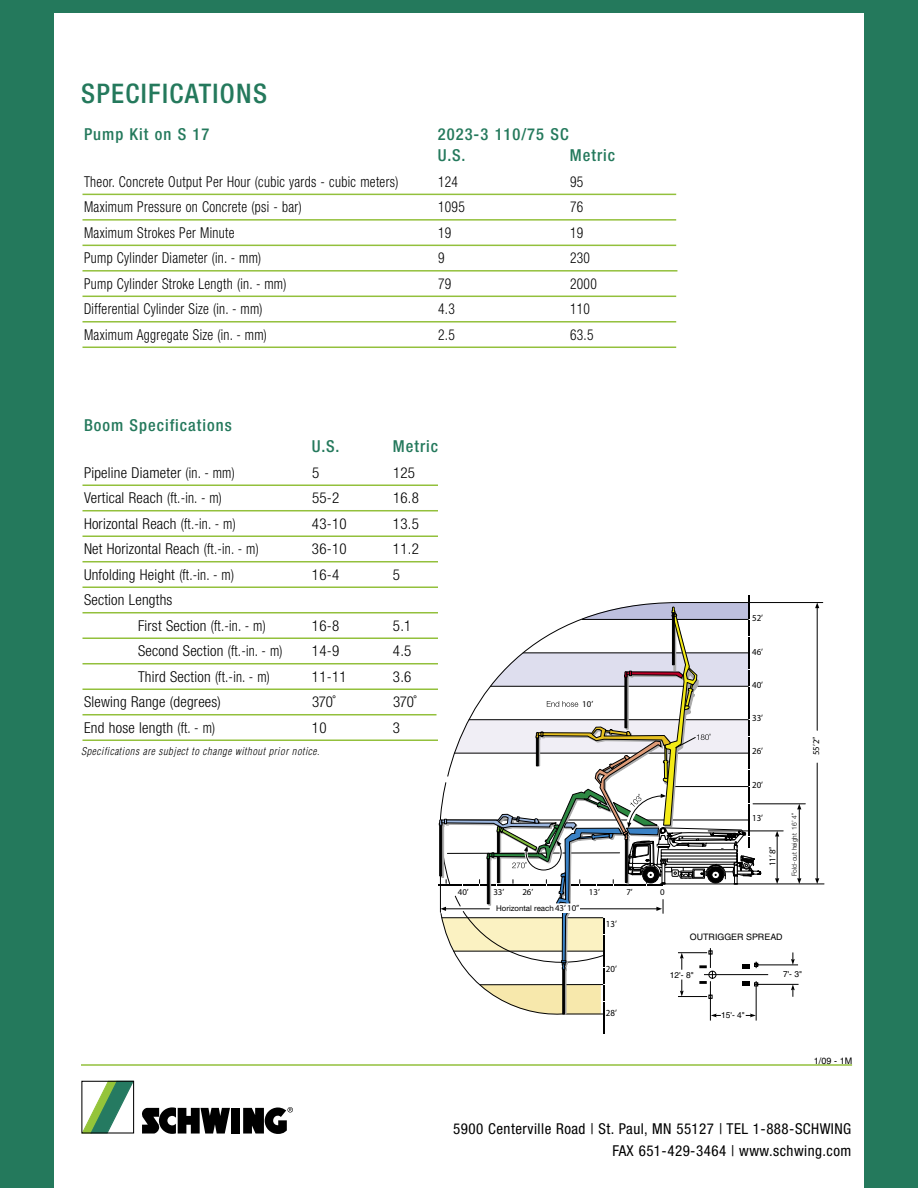
<style>
.page{position:relative;width:918px;height:1188px;background:#24795c}
.page>*{position:absolute;margin:0;border:0;box-sizing:border-box;transform-origin:0 0}
.t1{font:500 condensed 27px "Helvetica Neue";letter-spacing:.05em;color:#24795c}
.t2{font:500 condensed 16.5px "Helvetica Neue";letter-spacing:.06em;color:#24795c}
.t3{font:300 condensed 15px "Helvetica Neue";letter-spacing:.015em;color:#000}
.t4{font:300 condensed 15px "Helvetica Neue";letter-spacing:.015em;color:#000;scale:.9 1}
.t5{font:condensed 15px "Helvetica Neue";letter-spacing:.03em;color:#000}
.t6{font:italic 300 condensed 10.5px "Helvetica";letter-spacing:.05em;color:#000}
.t7{font:9.3px "Myriad";color:#000;scale:.96 1}
.t8{font:9px "Helvetica";color:#000}
.t9{font:8.85px "Myriad";color:#000}
.t10{font:8.85px "Helvetica";color:#000}
.t11{font:8.4px "Helvetica";color:#000}
.t12{font:7.95px "Helvetica Neue";color:#000}
.t13{font:300 6.9px "Helvetica Neue";color:#000;scale:.95 1}
</style>
<div class="page">
<div style="left:54px;top:13px;width:810px;height:1175px;background:#fff"></div>
<hr style="left:82px;top:586px;width:356px;height:2px;background:#93c03c">
<hr style="left:82px;top:561px;width:356px;height:1px;background:#93c03c">
<hr style="left:82px;top:510px;width:356px;height:1px;background:#93c03c">
<hr style="left:82px;top:535px;width:356px;height:2px;background:#93c03c">
<hr style="left:82px;top:484px;width:356px;height:2px;background:#93c03c">
<hr style="left:82px;top:612px;width:356px;height:1px;background:#93c03c">
<hr style="left:82px;top:637px;width:356px;height:2px;background:#93c03c">
<hr style="left:82px;top:663px;width:356px;height:1px;background:#93c03c">
<hr style="left:82px;top:688px;width:356px;height:2px;background:#93c03c">
<hr style="left:82px;top:714px;width:354px;height:1px;background:#93c03c">
<hr style="left:82px;top:739px;width:356px;height:2px;background:#93c03c">
<hr style="left:82px;top:296px;width:594px;height:1px;background:#93c03c">
<hr style="left:82px;top:270px;width:595px;height:2px;background:#93c03c">
<hr style="left:82px;top:219px;width:594px;height:2px;background:#93c03c">
<hr style="left:82px;top:245px;width:594px;height:1px;background:#93c03c">
<hr style="left:82px;top:194px;width:594px;height:1px;background:#93c03c">
<hr style="left:82px;top:321px;width:594px;height:2px;background:#93c03c">
<hr style="left:82px;top:347px;width:594px;height:1px;background:#93c03c">
<svg style="left:142px;top:1107px;width:88px;height:27px"></svg>
<div style="left:231px;top:1108px;width:9px;height:26px;background:#000"></div>
<svg style="left:83px;top:1083px;width:49px;height:49px"></svg>
<div style="left:81px;top:1081px;width:53px;height:53px;border:1px solid #000"></div>
<svg style="left:243px;top:1107px;width:50px;height:27px"></svg>
<hr style="left:81px;top:1064px;width:771px;height:2px;background:#93c03c">
<svg style="left:801px;top:602px;width:23px;height:282px"></svg>
<svg style="left:438px;top:595px;width:363px;height:439px"></svg>
<p class="t1" style="left:81px;top:77px;width:188px">SPECIFICATIONS</p>
<p class="t2" style="left:84px;top:125px;width:127px">Pump Kit on S 17</p>
<p class="t2" style="left:438px;top:125px;width:132px">2023-3 110/75 SC</p>
<p class="t2" style="left:438px;top:146px;width:29px">U.S.</p>
<p class="t2" style="left:570px;top:146px;width:47px">Metric</p>
<p class="t4" style="left:84px;top:173px;width:351px">Theor. Concrete Output Per Hour (cubic yards - cubic meters)</p>
<p class="t4" style="left:438px;top:173px;width:24px">124</p>
<p class="t4" style="left:570px;top:173px;width:16px">95</p>
<p class="t4" style="left:84px;top:199px;width:243px">Maximum Pressure on Concrete (psi - bar)</p>
<p class="t4" style="left:438px;top:199px;width:31px">1095</p>
<p class="t4" style="left:570px;top:199px;width:16px">76</p>
<p class="t4" style="left:84px;top:224px;width:169px">Maximum Strokes Per Minute</p>
<p class="t4" style="left:438px;top:224px;width:16px">19</p>
<p class="t4" style="left:570px;top:224px;width:16px">19</p>
<p class="t4" style="left:84px;top:250px;width:198px">Pump Cylinder Diameter (in. - mm)</p>
<p class="t4" style="left:438px;top:250px;width:9px">9</p>
<p class="t4" style="left:570px;top:250px;width:24px">230</p>
<p class="t4" style="left:84px;top:275px;width:226px">Pump Cylinder Stroke Length (in. - mm)</p>
<p class="t4" style="left:438px;top:275px;width:16px">79</p>
<p class="t4" style="left:570px;top:275px;width:31px">2000</p>
<p class="t4" style="left:84px;top:301px;width:200px">Differential Cylinder Size (in. - mm)</p>
<p class="t4" style="left:438px;top:301px;width:20px">4.3</p>
<p class="t4" style="left:570px;top:301px;width:24px">110</p>
<p class="t4" style="left:84px;top:326px;width:205px">Maximum Aggregate Size (in. - mm)</p>
<p class="t4" style="left:438px;top:326px;width:20px">2.5</p>
<p class="t4" style="left:570px;top:326px;width:28px">63.5</p>
<p class="t2" style="left:84px;top:416px;width:149px">Boom Specifications</p>
<p class="t2" style="left:312px;top:437px;width:29px">U.S.</p>
<p class="t2" style="left:393px;top:437px;width:47px">Metric</p>
<p class="t3" style="left:84px;top:464px;width:152px">Pipeline Diameter (in. - mm)</p>
<p class="t3" style="left:312px;top:464px;width:9px">5</p>
<p class="t3" style="left:393px;top:464px;width:24px">125</p>
<p class="t3" style="left:84px;top:490px;width:139px">Vertical Reach (ft.-in. - m)</p>
<p class="t3" style="left:312px;top:490px;width:29px">55-2</p>
<p class="t3" style="left:393px;top:490px;width:27px">16.8</p>
<p class="t3" style="left:84px;top:515px;width:153px">Horizontal Reach (ft.-in. - m)</p>
<p class="t3" style="left:312px;top:515px;width:36px">43-10</p>
<p class="t3" style="left:393px;top:515px;width:27px">13.5</p>
<p class="t3" style="left:84px;top:541px;width:176px">Net Horizontal Reach (ft.-in. - m)</p>
<p class="t3" style="left:312px;top:541px;width:36px">36-10</p>
<p class="t3" style="left:393px;top:541px;width:27px">11.2</p>
<p class="t3" style="left:84px;top:566px;width:152px">Unfolding Height (ft.-in. - m)</p>
<p class="t3" style="left:312px;top:566px;width:29px">16-4</p>
<p class="t3" style="left:393px;top:566px;width:9px">5</p>
<p class="t3" style="left:84px;top:592px;width:90px">Section Lengths</p>
<p class="t3" style="left:138px;top:617px;width:129px">First Section (ft.-in. - m)</p>
<p class="t3" style="left:312px;top:617px;width:29px">16-8</p>
<p class="t3" style="left:393px;top:617px;width:20px">5.1</p>
<p class="t3" style="left:138px;top:643px;width:146px">Second Section (ft.-in. - m)</p>
<p class="t3" style="left:312px;top:643px;width:29px">14-9</p>
<p class="t3" style="left:393px;top:643px;width:20px">4.5</p>
<p class="t3" style="left:138px;top:668px;width:133px">Third Section (ft.-in. - m)</p>
<p class="t3" style="left:312px;top:668px;width:36px">11-11</p>
<p class="t3" style="left:393px;top:668px;width:20px">3.6</p>
<p class="t3" style="left:84px;top:694px;width:138px">Slewing Range (degrees)</p>
<p class="t3" style="left:312px;top:694px;width:25px">370˚</p>
<p class="t3" style="left:393px;top:694px;width:25px">370˚</p>
<p class="t3" style="left:84px;top:719px;width:133px">End hose length (ft. - m)</p>
<p class="t3" style="left:312px;top:719px;width:16px">10</p>
<p class="t3" style="left:393px;top:719px;width:9px">3</p>
<p class="t6" style="left:81px;top:745px;width:240px">Specifications are subject to change without prior notice.</p>
<p class="t9" style="left:582px;top:700px;width:12px">10’</p>
<p class="t7" style="left:752px;top:614px;width:13px">52’</p>
<p class="t7" style="left:752px;top:647px;width:13px">46’</p>
<p class="t7" style="left:752px;top:680px;width:13px">40’</p>
<p class="t7" style="left:752px;top:713px;width:13px">33’</p>
<p class="t7" style="left:752px;top:747px;width:13px">26’</p>
<p class="t7" style="left:752px;top:780px;width:13px">20’</p>
<p class="t7" style="left:752px;top:813px;width:13px">13’</p>
<p class="t9" style="left:768px;top:866px;width:21px;rotate:-90deg">11’ 8”</p>
<p class="t13" style="left:790px;top:876px;width:68px;rotate:-90deg">Fold-out height 16’ 4”</p>
<p class="t9" style="left:458px;top:887px;width:12px">40’</p>
<p class="t9" style="left:493px;top:887px;width:12px">33’</p>
<p class="t9" style="left:522px;top:887px;width:12px">26’</p>
<p class="t9" style="left:589px;top:887px;width:12px">13’</p>
<p class="t9" style="left:626px;top:887px;width:8px">7’</p>
<p class="t9" style="left:660px;top:887px;width:6px">0</p>
<p class="t9" style="left:555px;top:904px;width:26px">43’ 10”</p>
<p class="t7" style="left:606px;top:919px;width:13px">13’</p>
<p class="t7" style="left:606px;top:964px;width:13px">20’</p>
<p class="t7" style="left:606px;top:1009px;width:13px">28’</p>
<p class="t12" style="left:496px;top:903px;width:59px">Horizontal reach</p>
<p class="t10" style="left:690px;top:932px;width:94px">OUTRIGGER SPREAD</p>
<p class="t11" style="left:670px;top:970px;width:25px">12'- 8"</p>
<p class="t11" style="left:783px;top:969px;width:21px">7'- 3"</p>
<p class="t11" style="left:721px;top:1010px;width:25px">15'- 4"</p>
<p class="t9" style="left:812px;top:755px;width:20px;rotate:-90deg">55’2”</p>
<p class="t8" style="left:814px;top:1056px;width:40px">1/09 - 1M</p>
<p class="t5" style="left:453px;top:1120px;width:400px">5900 Centerville Road | St. Paul, MN 55127 | TEL 1-888-SCHWING</p>
<p class="t5" style="left:612px;top:1142px;width:240px">FAX 651-429-3464 | www.schwing.com</p>
</div>
